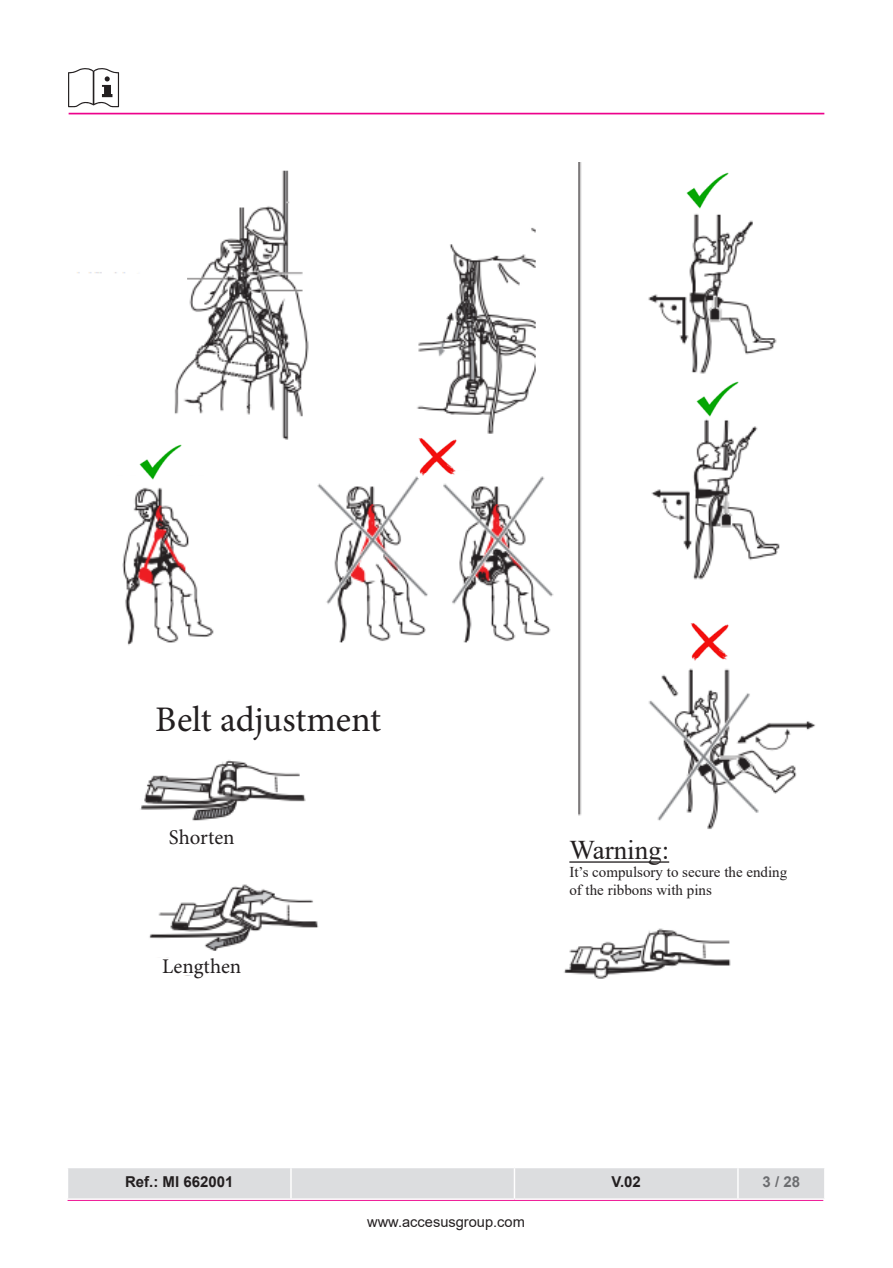
<style>
.page{position:relative;width:893px;height:1268px;background:#fff}
.page>*{position:absolute;margin:0;border:0;box-sizing:border-box;transform-origin:0 0}
.t1{font:36px "Minion Pro";letter-spacing:-.005em;color:#231f20}
.t2{font:27px "Times New Roman";color:#231f20}
.t3{font:21px "Minion Pro";color:#231f20}
.t4{font:15px/18px "Times New Roman";color:#231f20}
.TABLA_9_5_pts_lato_r{font:700 15px "Arial";color:#231f20}
.Texto_pie_de_pagina{font:700 15px "Arial";color:#6c6d70}
.t5{font:14.7px "Arial";color:#231f20}
</style>
<div class="page">
<hr style="left:68px;top:1198px;width:755px;height:2px;background:#ed028c">
<svg style="left:68px;top:68px;width:51px;height:39px"></svg>
<hr style="left:69px;top:113px;width:755px;height:1px;background:#ed028c">
<div style="left:68px;top:1168px;width:756px;height:30px;background:#dcdddf"></div>
<hr style="left:290px;top:1167px;width:2px;height:31px;background:#fff">
<hr style="left:514px;top:1167px;width:1px;height:31px;background:#fff">
<hr style="left:737px;top:1167px;width:2px;height:31px;background:#fff">
<hr style="left:67px;top:1198px;width:224px;height:1px;background:#fff">
<hr style="left:291px;top:1198px;width:223px;height:1px;background:#fff">
<hr style="left:514px;top:1198px;width:224px;height:1px;background:#fff">
<hr style="left:738px;top:1198px;width:88px;height:1px;background:#fff">
<img style="left:77px;top:163px;width:739px;height:816px">
<div style="left:625px;top:186px;width:133px;height:27px;background:#fff"></div>
<div style="left:638px;top:386px;width:133px;height:26px;background:#fff"></div>
<div style="left:626px;top:629px;width:133px;height:27px;background:#fff"></div>
<img style="left:685px;top:172px;width:45px;height:37px">
<img style="left:696px;top:380px;width:44px;height:38px">
<img style="left:691px;top:621px;width:38px;height:41px">
<div style="left:94px;top:450px;width:132px;height:26px;background:#fff"></div>
<img style="left:139px;top:443px;width:44px;height:37px">
<div style="left:352px;top:445px;width:133px;height:26px;background:#fff"></div>
<img style="left:419px;top:436px;width:38px;height:41px">
<div style="left:73px;top:273px;width:114px;height:28px;background:#fff"></div>
<div style="left:289px;top:167px;width:208px;height:46px;background:#fff"></div>
<div style="left:308px;top:242px;width:134px;height:87px;background:#fff"></div>
<div style="left:108px;top:705px;width:323px;height:30px;background:#fff"></div>
<div style="left:108px;top:829px;width:188px;height:17px;background:#fff"></div>
<div style="left:108px;top:957px;width:188px;height:18px;background:#fff"></div>
<div style="left:563px;top:833px;width:252px;height:94px;background:#fff"></div>
<hr style="left:569px;top:861px;width:100px;height:1px;background:#231f20">
<p class="t1" style="left:155px;top:695px;width:227px">Belt adjustment</p>
<p class="t3" style="left:169px;top:823px;width:67px">Shorten</p>
<p class="t3" style="left:162px;top:951px;width:81px">Lengthen</p>
<p class="t2" style="left:569px;top:830px;width:101px">Warning:</p>
<p class="t4" style="left:569px;top:862px;width:219px">It’s compulsory to secure the ending of the ribbons with pins</p>
<p class="TABLA_9_5_pts_lato_r" style="left:125px;top:1170px;width:110px">Ref.: MI 662001</p>
<p class="TABLA_9_5_pts_lato_r" style="left:611px;top:1170px;width:31px">V.02</p>
<p class="Texto_pie_de_pagina" style="left:763px;top:1170px;width:39px">3 / 28</p>
<p class="t5" style="left:367px;top:1211px;width:159px">www.accesusgroup.com</p>
</div>
